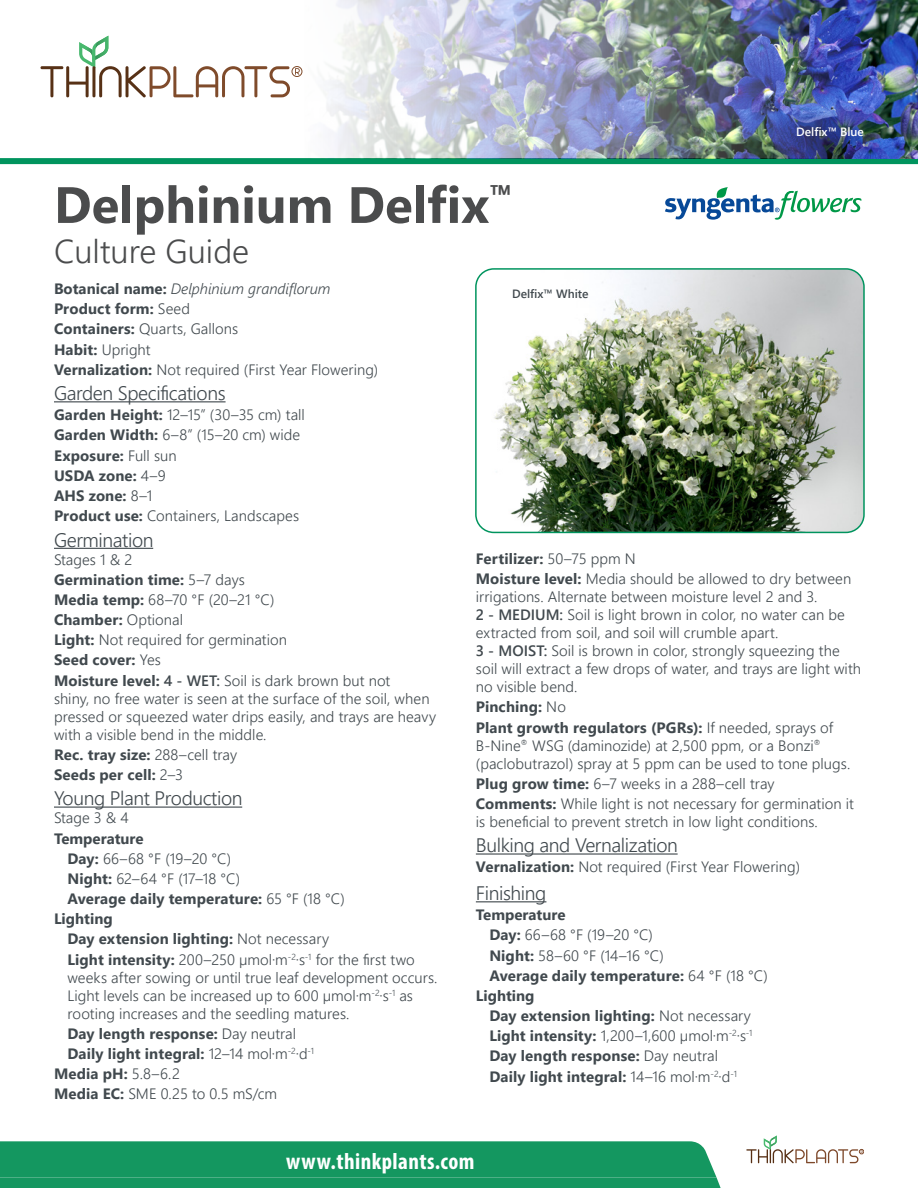
<style>
.page{position:relative;width:918px;height:1188px;background:#fff}
.page>*{position:absolute;margin:0;border:0;box-sizing:border-box;transform-origin:0 0}
.H1_1_Heading_without{font:700 51px "Segoe UI";color:#4b4c4d}
.H1_5_Suheading{font:300 33px "Segoe UI";color:#4b4c4d}
.t1{font:700 condensed 23.1px "Myriad Pro";letter-spacing:.02em;color:#fff}
.H3_Culture_Heading{font:300 19.5px "Segoe UI";letter-spacing:-.02em;color:#41494e}
.p_Body_Bold{font:300 19.5px "Segoe UI";letter-spacing:-.02em;color:#41494e}
.p_Body_GREP__Bold{font:300 15px/18px "Segoe UI";letter-spacing:.005em;color:#41494e}
.p_body_GREP__Bold_Mo{font:300 15px/18px "Segoe UI";letter-spacing:.005em;color:#41494e}
.p_Body_GREP__Bold_in{font:300 15px/18px "Segoe UI";letter-spacing:.005em;color:#41494e}
.p_Body_GREP__Bold_in-2{font:700 15px "Segoe UI";letter-spacing:.01em;color:#41494e}
.p_Body_GREP__Bold-2{font:700 15px "Segoe UI";letter-spacing:.01em;color:#41494e}
.p_Body_Bold-2{font:700 15px "Segoe UI";color:#41494e}
.p_Body_Italics_GREP{font:italic 300 15px "Segoe UI";color:#41494e}
.H4_Culture{font:300 15px "Segoe UI";color:#41494e}
.Caption_White{font:600 12px "Segoe UI";color:#41494e}
.Caption_White-2{font:600 12px "Segoe UI";color:#fff}
.s1{font-weight:700;font-style:normal}
.s2{font-weight:300}
.s3{font-weight:700}
.s4{font-weight:600}
</style>
<div class="page">
<div style="left:0;top:158px;width:918px;height:6px;background:#00945e"></div>
<svg style="left:665px;top:187px;width:197px;height:33px"></svg>
<svg style="left:41px;top:36px;width:259px;height:61px"></svg>
<div style="left:292px;top:66px;width:10px;height:11px;border:1px solid #7f4b2b;border-radius:50%"></div>
<svg style="left:746px;top:1136px;width:118px;height:27px"></svg>
<div style="left:0;top:1141px;width:721px;height:47px;background:#149760"></div>
<img style="left:476px;top:271px;width:386px;height:261px">
<div style="left:475px;top:268px;width:390px;height:265px;border:2px solid #00945e;border-radius:18px"></div>
<hr style="left:54px;top:401px;width:172px;height:1px;background:#41494e">
<hr style="left:54px;top:548px;width:99px;height:1px;background:#41494e">
<hr style="left:54px;top:807px;width:188px;height:1px;background:#41494e">
<hr style="left:476px;top:853px;width:202px;height:2px;background:#41494e">
<hr style="left:476px;top:901px;width:70px;height:1px;background:#41494e">
<img style="left:325px;top:0;width:593px;height:158px">
<div style="left:768px;top:98px;width:124px;height:68px;background:#231f20;opacity:.75"></div>
<p class="Caption_White-2" style="left:796px;top:121px;width:69px">Delfix™ Blue</p>
<p class="H1_1_Heading_without" style="left:54px;top:157px;width:460px">Delphinium Delfix<sup>™</sup></p>
<p class="H1_5_Suheading" style="left:54px;top:220px;width:197px">Culture Guide</p>
<p class="p_Body_Italics_GREP" style="left:54px;top:275px;width:278px"><span class="s1">Botanical name:</span> Delphinium grandiflorum</p>
<p class="p_Body_GREP__Bold-2" style="left:54px;top:295px;width:138px">Product form: <span class="s2">Seed</span></p>
<p class="p_Body_GREP__Bold" style="left:54px;top:319px;width:186px"><span class="s3">Containers:</span> Quarts, Gallons</p>
<p class="p_Body_GREP__Bold" style="left:54px;top:339px;width:98px"><span class="s3">Habit:</span> Upright</p>
<p class="p_Body_GREP__Bold" style="left:54px;top:359px;width:326px"><span class="s3">Vernalization:</span> Not required (First Year Flowering)</p>
<p class="H3_Culture_Heading" style="left:54px;top:375px;width:173px">Garden Specifications</p>
<p class="p_Body_GREP__Bold" style="left:54px;top:405px;width:252px"><span class="s3">Garden Height:</span> 12–15” (30–35 cm) tall</p>
<p class="p_Body_GREP__Bold" style="left:54px;top:425px;width:248px"><span class="s3">Garden Width:</span> 6–8” (15–20 cm) wide</p>
<p class="p_Body_GREP__Bold-2" style="left:54px;top:441px;width:124px">Exposure: <span class="s2">Full sun</span></p>
<p class="p_Body_GREP__Bold-2" style="left:54px;top:461px;width:113px">USDA zone: <span class="s2">4–9</span></p>
<p class="p_Body_GREP__Bold-2" style="left:54px;top:481px;width:100px">AHS zone: <span class="s2">8–1</span></p>
<p class="p_Body_GREP__Bold" style="left:54px;top:505px;width:247px"><span class="s3">Product use:</span> Containers, Landscapes</p>
<p class="H3_Culture_Heading" style="left:54px;top:521px;width:101px">Germination</p>
<p class="H4_Culture" style="left:54px;top:545px;width:80px">Stages 1 &amp; 2</p>
<p class="p_Body_GREP__Bold-2" style="left:54px;top:565px;width:192px">Germination time: <span class="s2">5–7 days</span></p>
<p class="p_Body_GREP__Bold" style="left:54px;top:589px;width:222px"><span class="s3">Media temp:</span> 68–70 °F (20–21 °C)</p>
<p class="p_Body_GREP__Bold-2" style="left:54px;top:606px;width:131px">Chamber: <span class="s2">Optional</span></p>
<p class="p_Body_GREP__Bold" style="left:54px;top:629px;width:235px"><span class="s3">Light:</span> Not required for germination</p>
<p class="p_Body_GREP__Bold-2" style="left:54px;top:646px;width:109px">Seed cover: <span class="s2">Yes</span></p>
<p class="p_body_GREP__Bold_Mo" style="left:54px;top:670px;width:384px"><span class="s3">Moisture level:</span> <span class="s4">4 - WET:</span> Soil is dark brown but not<br>shiny, no free water is seen at the surface of the soil, when pressed or squeezed water drips easily, and trays are heavy with a visible bend in the middle.</p>
<p class="p_Body_GREP__Bold-2" style="left:54px;top:740px;width:185px">Rec. tray size: <span class="s2">288–cell tray</span></p>
<p class="p_Body_GREP__Bold-2" style="left:54px;top:760px;width:131px">Seeds per cell: <span class="s2">2–3</span></p>
<p class="H3_Culture_Heading" style="left:54px;top:780px;width:190px">Young Plant Production</p>
<p class="H4_Culture" style="left:54px;top:804px;width:76px">Stage 3 &amp; 4</p>
<p class="p_Body_Bold-2" style="left:54px;top:824px;width:91px">Temperature</p>
<p class="p_Body_GREP__Bold_in" style="left:68px;top:848px;width:165px"><span class="s3">Day:</span> 66–68 °F (19–20 °C)</p>
<p class="p_Body_GREP__Bold_in" style="left:68px;top:868px;width:174px"><span class="s3">Night:</span> 62–64 °F (17–18 °C)</p>
<p class="p_Body_GREP__Bold_in-2" style="left:68px;top:885px;width:279px">Average daily temperature: <span class="s2">65 °F (18 °C)</span></p>
<p class="p_Body_Bold-2" style="left:54px;top:905px;width:60px">Lighting</p>
<p class="p_Body_GREP__Bold_in-2" style="left:68px;top:925px;width:263px">Day extension lighting: <span class="s2">Not necessary</span></p>
<p class="p_Body_GREP__Bold_in" style="left:68px;top:949px;width:372px"><span class="s3">Light intensity:</span> 200–250 µmol·m<sup>-2</sup>·s<sup>-1</sup> for the first two weeks after sowing or until true leaf development occurs.<br>Light levels can be increased up to 600 µmol·m<sup>-2</sup>·s<sup>-1</sup> as rooting increases and the seedling matures.</p>
<p class="p_Body_GREP__Bold_in-2" style="left:68px;top:1019px;width:230px">Day length response: <span class="s2">Day neutral</span></p>
<p class="p_Body_GREP__Bold_in-2" style="left:68px;top:1039px;width:248px">Daily light integral: <span class="s2">12–14 mol·m</span><sup>-2</sup><span class="s2">·d</span><sup>-1</sup></p>
<p class="p_Body_GREP__Bold-2" style="left:54px;top:1060px;width:127px">Media pH: <span class="s2">5.8–6.2</span></p>
<p class="p_Body_GREP__Bold" style="left:54px;top:1083px;width:225px"><span class="s3">Media EC:</span> SME 0.25 to 0.5 mS/cm</p>
<p class="Caption_White" style="left:512px;top:283px;width:78px">Delfix™ White</p>
<p class="p_Body_GREP__Bold-2" style="left:476px;top:545px;width:161px">Fertilizer: <span class="s2">50–75 ppm N</span></p>
<p class="p_body_GREP__Bold_Mo" style="left:476px;top:568px;width:387px"><span class="s3">Moisture level:</span> Media should be allowed to dry between irrigations. Alternate between moisture level 2 and 3.<br><span class="s4">2 - MEDIUM:</span> Soil is light brown in color, no water can be extracted from soil, and soil will crumble apart.<br><span class="s4">3 - MOIST:</span> Soil is brown in color, strongly squeezing the soil will extract a few drops of water, and trays are light with no visible bend.</p>
<p class="p_Body_GREP__Bold-2" style="left:476px;top:693px;width:92px">Pinching: <span class="s2">No</span></p>
<p class="p_Body_GREP__Bold" style="left:476px;top:717px;width:376px"><span class="s3">Plant growth regulators (PGRs):</span> If needed, sprays of<br>B-Nine<sup>®</sup> WSG (daminozide) at 2,500 ppm, or a Bonzi<sup>® </sup>(paclobutrazol) spray at 5 ppm can be used to tone plugs.</p>
<p class="p_Body_GREP__Bold" style="left:476px;top:773px;width:300px"><span class="s3">Plug grow time:</span> 6–7 weeks in a 288–cell tray</p>
<p class="p_Body_GREP__Bold" style="left:476px;top:793px;width:380px"><span class="s3">Comments:</span> While light is not necessary for germination it is beneficial to prevent stretch in low light conditions.</p>
<p class="H3_Culture_Heading" style="left:476px;top:827px;width:204px">Bulking and Vernalization</p>
<p class="p_Body_GREP__Bold" style="left:476px;top:857px;width:326px"><span class="s3">Vernalization:</span> Not required (First Year Flowering)</p>
<p class="p_Body_Bold" style="left:476px;top:875px;width:72px">Finishing</p>
<p class="p_Body_Bold-2" style="left:476px;top:901px;width:91px">Temperature</p>
<p class="p_Body_GREP__Bold_in" style="left:489px;top:925px;width:165px"><span class="s3">Day:</span> 66–68 °F (19–20 °C)</p>
<p class="p_Body_GREP__Bold_in" style="left:489px;top:945px;width:176px"><span class="s3">Night:</span> 58–60 °F (14–16 °C)</p>
<p class="p_Body_GREP__Bold_in-2" style="left:489px;top:961px;width:280px">Average daily temperature: <span class="s2">64 °F (18 °C)</span></p>
<p class="p_Body_Bold-2" style="left:476px;top:981px;width:60px">Lighting</p>
<p class="p_Body_GREP__Bold_in-2" style="left:489px;top:1002px;width:263px">Day extension lighting: <span class="s2">Not necessary</span></p>
<p class="p_Body_GREP__Bold_in" style="left:489px;top:1025px;width:265px"><span class="s3">Light intensity:</span> 1,200–1,600 µmol·m<sup>-2</sup>·s<sup>-1</sup></p>
<p class="p_Body_GREP__Bold_in-2" style="left:489px;top:1042px;width:230px">Day length response: <span class="s2">Day neutral</span></p>
<p class="p_Body_GREP__Bold_in-2" style="left:489px;top:1062px;width:249px">Daily light integral: <span class="s2">14–16 mol·m</span><sup>-2</sup><span class="s2">·d</span><sup>-1</sup></p>
<h3 class="t1" style="left:286px;top:1147px;width:190px">www.thinkplants.com</h3>
</div>
